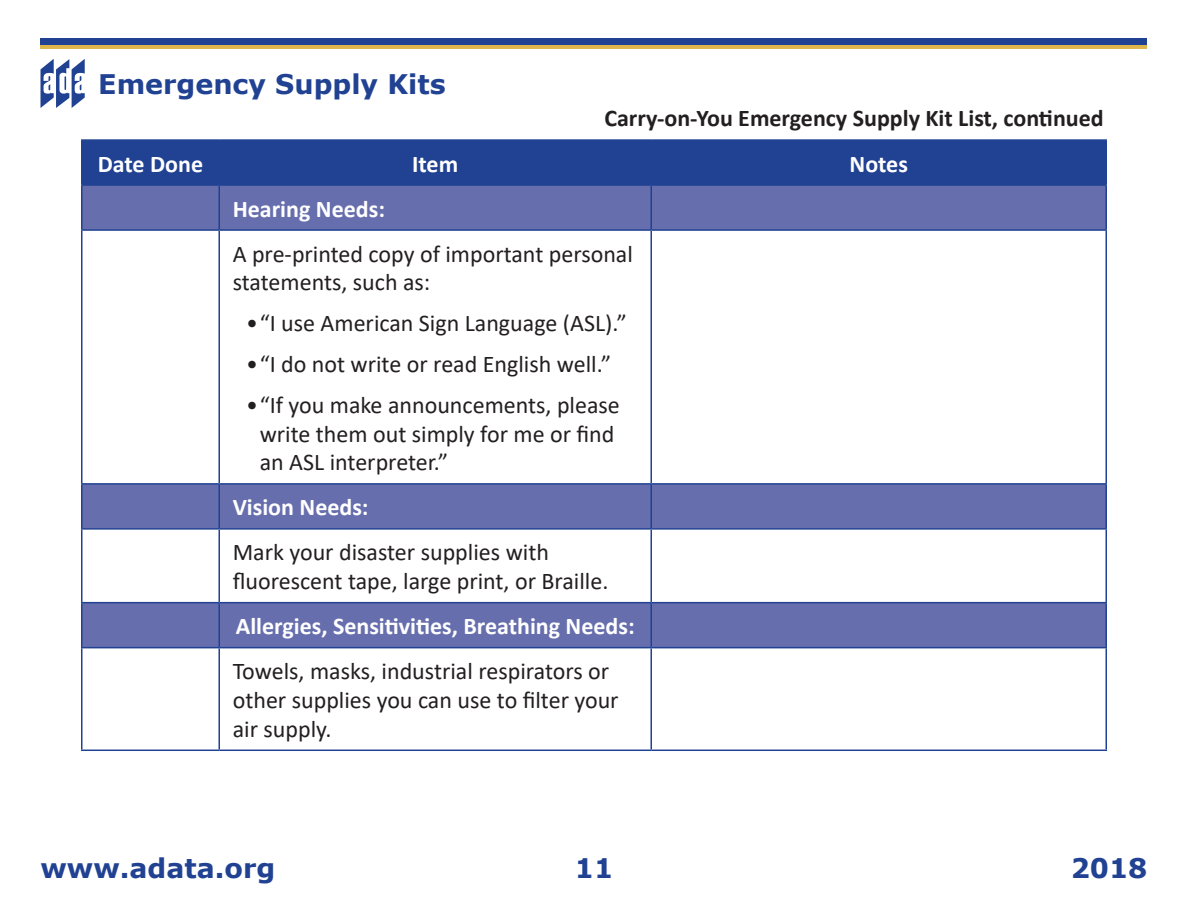
<style>
.page{position:relative;width:1188px;height:918px;background:#fff}
.page>*{position:absolute;margin:0;border:0;box-sizing:border-box;transform-origin:0 0}
.t1{font:700 27px "Verdana";color:#214292}
.Body_Cell{font:24px/28.8px "Calibri";color:#231f20}
.Header_Cell{font:700 24px "Calibri";color:#fff}
.Subhead_2_Bold{font:700 24px "Calibri";color:#231f20}
</style>
<div class="page">
<div style="left:40px;top:39px;width:1108px;height:7px;background:#214292"></div>
<hr style="left:40px;top:46px;width:1108px;height:3px;background:#dfb64d">
<svg style="left:41px;top:59px;width:44px;height:49px"></svg>
<div style="left:82px;top:141px;width:1024px;height:43px;background:#214292"></div>
<div style="left:82px;top:186px;width:1024px;height:461px;background:#666ead"></div>
<svg style="left:82px;top:231px;width:1024px;height:371px"></svg>
<svg style="left:82px;top:648px;width:1024px;height:102px"></svg>
<hr style="left:219px;top:139px;width:432px;height:2px;background:#214292">
<hr style="left:218px;top:141px;width:2px;height:43px;background:#214292">
<hr style="left:219px;top:184px;width:432px;height:2px;background:#214292">
<hr style="left:218px;top:186px;width:2px;height:43px;background:#214292">
<hr style="left:219px;top:229px;width:432px;height:2px;background:#214292">
<hr style="left:218px;top:231px;width:2px;height:252px;background:#214292">
<hr style="left:219px;top:483px;width:432px;height:2px;background:#214292">
<hr style="left:218px;top:485px;width:2px;height:43px;background:#214292">
<hr style="left:219px;top:528px;width:432px;height:2px;background:#214292">
<hr style="left:218px;top:530px;width:2px;height:72px;background:#214292">
<hr style="left:219px;top:602px;width:432px;height:1px;background:#214292">
<hr style="left:218px;top:603px;width:2px;height:44px;background:#214292">
<hr style="left:219px;top:647px;width:432px;height:1px;background:#214292">
<hr style="left:218px;top:648px;width:2px;height:102px;background:#214292">
<hr style="left:219px;top:750px;width:432px;height:1px;background:#214292">
<hr style="left:651px;top:139px;width:456px;height:2px;background:#214292">
<hr style="left:650px;top:141px;width:2px;height:43px;background:#214292">
<hr style="left:1106px;top:141px;width:1px;height:43px;background:#214292">
<hr style="left:651px;top:184px;width:456px;height:2px;background:#214292">
<hr style="left:650px;top:186px;width:2px;height:43px;background:#214292">
<hr style="left:1106px;top:186px;width:1px;height:43px;background:#214292">
<hr style="left:651px;top:229px;width:456px;height:2px;background:#214292">
<hr style="left:650px;top:231px;width:2px;height:252px;background:#214292">
<hr style="left:1106px;top:231px;width:1px;height:252px;background:#214292">
<hr style="left:651px;top:483px;width:456px;height:2px;background:#214292">
<hr style="left:650px;top:485px;width:2px;height:43px;background:#214292">
<hr style="left:1106px;top:485px;width:1px;height:43px;background:#214292">
<hr style="left:651px;top:528px;width:456px;height:2px;background:#214292">
<hr style="left:650px;top:530px;width:2px;height:72px;background:#214292">
<hr style="left:1106px;top:530px;width:1px;height:72px;background:#214292">
<hr style="left:651px;top:602px;width:456px;height:1px;background:#214292">
<hr style="left:650px;top:603px;width:2px;height:44px;background:#214292">
<hr style="left:1106px;top:603px;width:1px;height:44px;background:#214292">
<hr style="left:651px;top:647px;width:456px;height:1px;background:#214292">
<hr style="left:650px;top:648px;width:2px;height:102px;background:#214292">
<hr style="left:1106px;top:648px;width:1px;height:102px;background:#214292">
<hr style="left:651px;top:750px;width:456px;height:1px;background:#214292">
<hr style="left:81px;top:139px;width:138px;height:2px;background:#214292">
<hr style="left:81px;top:141px;width:1px;height:43px;background:#214292">
<hr style="left:81px;top:184px;width:138px;height:2px;background:#214292">
<hr style="left:81px;top:186px;width:1px;height:43px;background:#214292">
<hr style="left:81px;top:229px;width:138px;height:2px;background:#214292">
<hr style="left:81px;top:231px;width:1px;height:252px;background:#214292">
<hr style="left:81px;top:483px;width:138px;height:2px;background:#214292">
<hr style="left:81px;top:485px;width:1px;height:43px;background:#214292">
<hr style="left:81px;top:528px;width:138px;height:2px;background:#214292">
<hr style="left:81px;top:530px;width:1px;height:72px;background:#214292">
<hr style="left:81px;top:602px;width:138px;height:1px;background:#214292">
<hr style="left:81px;top:603px;width:1px;height:44px;background:#214292">
<hr style="left:81px;top:647px;width:138px;height:1px;background:#214292">
<hr style="left:81px;top:648px;width:1px;height:102px;background:#214292">
<hr style="left:81px;top:750px;width:138px;height:1px;background:#214292">
<p class="t1" style="left:98px;top:65px;width:349px">Emergency Supply Kits</p>
<h3 class="Subhead_2_Bold" style="left:604px;top:101px;width:501px">Carry-on-You Emergency Supply Kit List, continued</h3>
<p class="Header_Cell" style="left:98px;top:147px;width:107px">Date Done</p>
<p class="Header_Cell" style="left:412px;top:147px;width:48px">Item</p>
<p class="Header_Cell" style="left:850px;top:147px;width:60px">Notes</p>
<p class="Header_Cell" style="left:233px;top:192px;width:154px">Hearing Needs:</p>
<p class="Body_Cell" style="left:233px;top:239px;width:402px">A pre-printed copy of important personal statements, such as:</p>
<p class="Body_Cell" style="left:246px;top:308px;width:382px">•“I use American Sign Language (ASL).”</p>
<p class="Body_Cell" style="left:246px;top:349px;width:366px">•“I do not write or read English well.”</p>
<p class="Body_Cell" style="left:260px;top:390px;width:362px;text-indent:-14px">•“If you make announcements, please write them out simply for me or find an ASL interpreter.”</p>
<p class="Header_Cell" style="left:233px;top:490px;width:137px">Vision Needs:</p>
<p class="Body_Cell" style="left:233px;top:537px;width:377px">Mark your disaster supplies with fluorescent tape, large print, or Braille.</p>
<p class="Header_Cell" style="left:236px;top:609px;width:400px">Allergies, Sensitivities, Breathing Needs:</p>
<p class="Body_Cell" style="left:233px;top:656px;width:387px">Towels, masks, industrial respirators or other supplies you can use to filter your air supply.</p>
<p class="t1" style="left:40px;top:849px;width:236px">www.adata.org</p>
<p class="t1" style="left:575px;top:849px;width:40px">11</p>
<p class="t1" style="left:1071px;top:849px;width:78px">2018</p>
</div>
